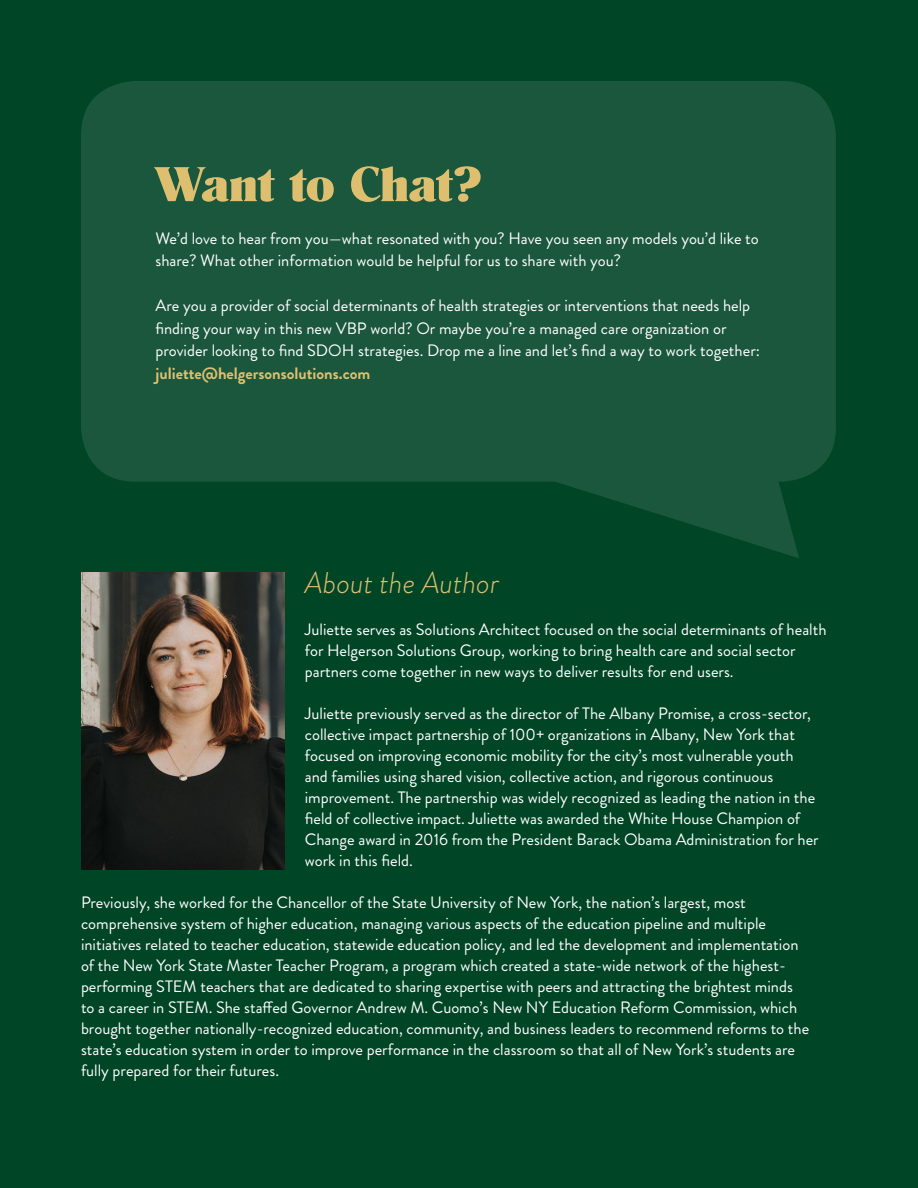
<style>
.page{position:relative;width:918px;height:1188px;background:#004526}
.page>*{position:absolute;margin:0;border:0;box-sizing:border-box;transform-origin:0 0}
.t1{font:51px "Romana Becker Ultra";color:#debf70}
.t2{font:italic 300 30px "Brandon Grotesque";color:#debf70}
.t3{font:16.5px/21px "Brandon Grotesque";color:#fff}
.t4{font:700 16.5px "Brandon Grotesque";color:#debf70}
</style>
<div class="page">
<svg style="left:81px;top:81px;width:755px;height:477px;background:#165438"></svg>
<img style="left:81px;top:572px;width:204px;height:297px">
<h1 class="t1" style="left:155px;top:156px;width:329px">Want to Chat?</h1>
<p class="t3" style="left:155px;top:227px;width:605px;line-height:22.5px">We’d love to hear from you—what resonated with you? Have you seen any models you’d like to share? What other information would be helpful for us to share with you?</p>
<p class="t3" style="left:155px;top:295px;width:606px;line-height:22.5px">Are you a provider of social determinants of health strategies or interventions that needs help finding your way in this new VBP world? Or maybe you’re a managed care organization or provider looking to find SDOH strategies. Drop me a line and let’s find a way to work together:</p>
<p class="t4" style="left:155px;top:362px;width:216px">juliette@helgersonsolutions.com</p>
<h2 class="t2" style="left:305px;top:563px;width:196px">About the Author</h2>
<p class="t3" style="left:305px;top:619px;width:523px">Juliette serves as Solutions Architect focused on the social determinants of health for Helgerson Solutions Group, working to bring health care and social sector partners come together in new ways to deliver results for end users.</p>
<p class="t3" style="left:305px;top:703px;width:515px">Juliette previously served as the director of The Albany Promise, a cross-sector, collective impact partnership of 100+ organizations in Albany, New York that focused on improving economic mobility for the city’s most vulnerable youth and families using shared vision, collective action, and rigorous continuous improvement. The partnership was widely recognized as leading the nation in the field of collective impact. Juliette was awarded the White House Champion of Change award in 2016 from the President Barack Obama Administration for her work in this field.</p>
<p class="t3" style="left:81px;top:892px;width:730px">Previously, she worked for the Chancellor of the State University of New York, the nation’s largest, most comprehensive system of higher education, managing various aspects of the education pipeline and multiple initiatives related to teacher education, statewide education policy, and led the development and implementation of the New York State Master Teacher Program, a program which created a state-wide network of the highest&shy;performing STEM teachers that are dedicated to sharing expertise with peers and attracting the brightest minds to a career in STEM. She staffed Governor Andrew M. Cuomo’s New NY Education Reform Commission, which brought together nationally-recognized education, community, and business leaders to recommend reforms to the state’s education system in order to improve performance in the classroom so that all of New York’s students are fully prepared for their futures.</p>
</div>
